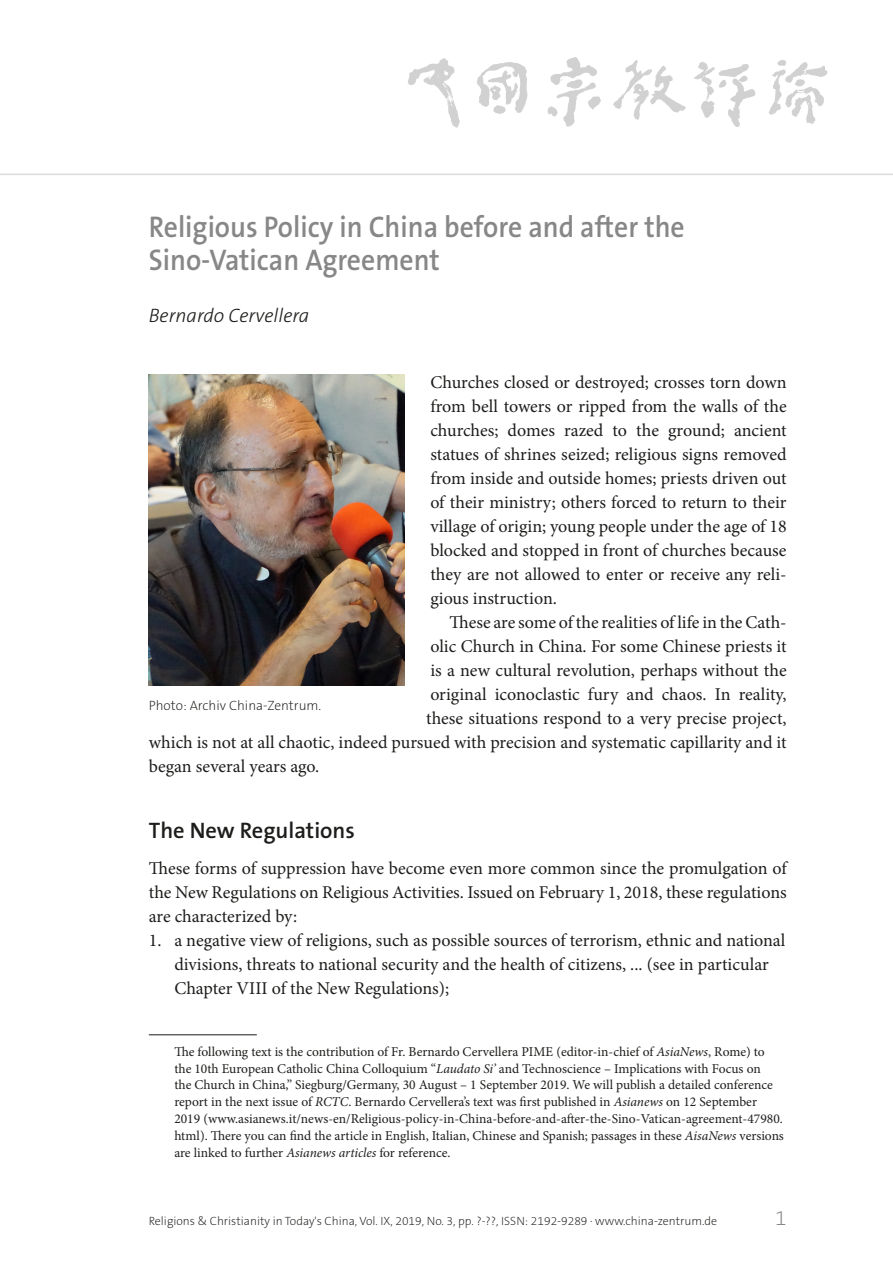
<style>
.page{position:relative;width:893px;height:1263px;background:#fff}
.page>*{position:absolute;margin:0;border:0;box-sizing:border-box;transform-origin:0 0}
.Überschrift_1{font:600 30px/33px "The Sans B6";color:#878787;scale:.93 1}
.Überschrift_2{font:600 22.5px "The Sans B6";color:#1d1d1b}
.t1{font:200 21px "The Sans B2";color:#878787}
.Autor_Textanfang{font:italic 300 19.5px "The Sans B3";color:#1d1d1b}
.Grundtext_ohne_Einzu{font:18px/24px "Minion Pro";color:#1d1d1b;text-align:justify}
.Grundtext_mit_Einzug{font:18px "Minion Pro";color:#1d1d1b}
.Aufzählung_1__Ordnun{font:18px/24px "Minion Pro";color:#1d1d1b}
.Fußnoten{font:13.5px/16.8px "Minion Pro";color:#1d1d1b}
.Bildunterschrift{font:200 13.5px "The Sans B2";color:#1d1d1b}
.t2{font:200 12px "The Sans B2";color:#1d1d1b}
.s1{font-style:italic}
</style>
<div class="page">
<hr style="left:0;top:174px;width:893px;height:1px;background:#dadada">
<img style="left:408px;top:57px;width:420px;height:71px">
<hr style="left:149px;top:1034px;width:108px;height:1px;background:#1d1d1b">
<img style="left:149px;top:375px;width:256px;height:310px">
<p class="Überschrift_1" style="left:149px;top:211px;width:578px">Religious Policy in China before and after the<br>Sino-Vatican Agreement</p>
<p class="Autor_Textanfang" style="left:149px;top:305px;width:168px">Bernardo Cervellera<sup>1</sup></p>
<p class="Grundtext_ohne_Einzu" style="left:430px;top:371px;width:358px">Churches closed or destroyed; crosses torn down from bell towers or ripped from the walls of the churches; domes razed to the ground; ancient statues of shrines seized; religious signs removed from inside and outside homes; priests driven out of their ministry; others forced to return to their village of origin; young people under the age of 18 blocked and stopped in front of churches because they are not allowed to enter or receive any reli&shy;gious instruction.</p>
<p class="Grundtext_mit_Einzug" style="left:449px;top:610px;width:339px">These are some of the realities of life in the Cath-</p>
<p class="Grundtext_mit_Einzug" style="left:430px;top:634px;width:358px">olic Church in China. For some Chinese priests it</p>
<p class="Grundtext_mit_Einzug" style="left:430px;top:658px;width:358px">is a new cultural revolution, perhaps without the</p>
<p class="Grundtext_mit_Einzug" style="left:430px;top:682px;width:358px">original iconoclastic fury and chaos. In reality,</p>
<p class="Grundtext_mit_Einzug" style="left:426px;top:706px;width:362px">these situations respond to a very precise project,</p>
<p class="Grundtext_mit_Einzug" style="left:149px;top:730px;width:639px">which is not at all chaotic, indeed pursued with precision and systematic capillarity and it</p>
<p class="Grundtext_mit_Einzug" style="left:149px;top:754px;width:172px">began several years ago.</p>
<p class="Bildunterschrift" style="left:149px;top:698px;width:174px">Photo: Archiv China-Zentrum.</p>
<p class="Überschrift_2" style="left:149px;top:818px;width:208px">The New Regulations</p>
<p class="Grundtext_ohne_Einzu" style="left:149px;top:857px;width:639px">These forms of suppression have become even more common since the promulgation of the New Regulations on Religious Activities. Issued on February 1, 2018, these regulations are characterized by:</p>
<p class="Aufzählung_1__Ordnun" style="left:174px;top:929px;width:613px;text-indent:-26px">1. a negative view of religions, such as possible sources of terrorism, ethnic and national divisions, threats to national security and the health of citizens, ... (see in particular<br>Chapter VIII of the New Regulations);</p>
<p class="Fußnoten" style="left:174px;top:1043px;width:611px">The following text is the contribution of Fr. Bernardo Cervellera PIME (editor-in-chief of <span class="s1">AsiaNews</span>, Rome) to the 10th European Catholic China Colloquium “<span class="s1">Laudato Si’</span> and Technoscience – Implications with Focus on<br>the Church in China,” Siegburg/Germany, 30 August – 1 September 2019. We will publish a detailed conference report in the next issue of <span class="s1">RCTC</span>. Bernardo Cervellera’s text was first published in <span class="s1">Asianews</span> on 12 September 2019 (www.asianews.it/news-en/Religious-policy-in-China-before-and-after-the-Sino-Vatican-agreement-47980. html). There you can find the article in English, Italian, Chinese and Spanish; passages in these <span class="s1">AisaNews</span> versions are linked to further <span class="s1">Asianews articles</span> for reference.</p>
<p class="t2" style="left:149px;top:1214px;width:570px">Religions &amp; Christianity in Today's China, Vol. IX, 2019, No. 3, pp. ?-??, ISSN: 2192-9289 · www.china-zentrum.de</p>
<h3 class="t1" style="left:775px;top:1207px;width:13px">1</h3>
</div>
